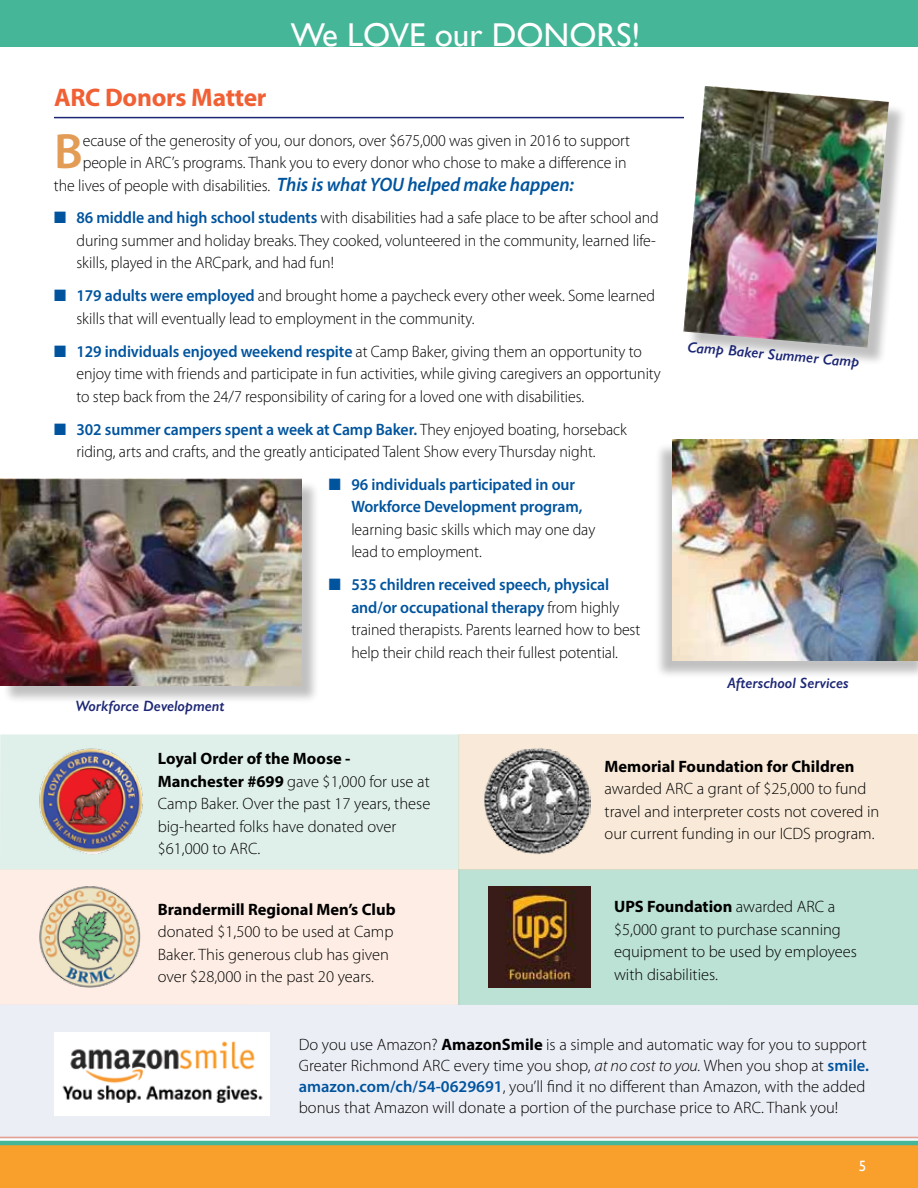
<style>
.page{position:relative;width:918px;height:1188px;background:#fff}
.page>*{position:absolute;margin:0;border:0;box-sizing:border-box;transform-origin:0 0}
.t1{font:600 49.95px "Myriad Pro";color:#e39c56}
.t2{font:33px "Gill Sans";color:#fff}
.t3{font:700 25.5px "Myriad Pro";letter-spacing:-.01em;color:#f16035}
.t4{font:300 16.5px/22.5px "Myriad Pro";letter-spacing:-.005em;color:#000;scale:.96 1}
.t5{font:300 16.5px/22.5px "Myriad Pro";letter-spacing:-.005em;color:#000}
.t6{font:600 16.5px/22.5px "Myriad Pro";letter-spacing:-.005em;color:#00549e;scale:.96 1}
.t7{font:700 16.5px "Myriad Pro";color:#000}
.t8{font:italic 600 15px "Gill Sans";color:#1c2674}
.t9{font:15px "Gill Sans";color:#fff}
.s1{font-weight:600;font-style:italic;font-size:19.5px;color:#00549e}
.s2{color:#00549e}
.s3{font-weight:600;color:#00549e}
.s4{font-weight:700}
.s5{font-style:italic}
</style>
<div class="page">
<div style="left:0;top:1145px;width:918px;height:43px;background:#f99f2c"></div>
<hr style="left:0;top:1141px;width:918px;height:4px;background:#45b697">
<div style="left:0;top:869px;width:459px;height:135px;background:#feede4"></div>
<div style="left:0;top:0;width:918px;height:46px;background:#45b697"></div>
<div style="left:459px;top:869px;width:459px;height:135px;background:#bce1d5"></div>
<div style="left:459px;top:734px;width:459px;height:135px;background:#f9e9d8"></div>
<div style="left:0;top:1004px;width:918px;height:135px;background:#eceef6"></div>
<div style="left:0;top:734px;width:459px;height:135px;background:#dff0ea"></div>
<img style="left:55px;top:1033px;width:214px;height:82px">
<img style="left:489px;top:886px;width:101px;height:102px">
<img style="left:484px;top:748px;width:106px;height:107px">
<img style="left:39px;top:748px;width:104px;height:106px">
<hr style="left:54px;top:117px;width:630px;height:1px;background:#1c2674">
<div style="left:2px;top:481px;width:318px;height:223px;background:#000;opacity:.25"></div>
<img style="left:0;top:478px;width:301px;height:207px">
<div style="left:654px;top:442px;width:264px;height:237px;background:#000;opacity:.25"></div>
<img style="left:673px;top:440px;width:245px;height:220px">
<div style="left:686px;top:88px;width:221px;height:278px;background:#000;opacity:.25"></div>
<img style="left:683px;top:86px;width:206px;height:262px">
<img style="left:39px;top:886px;width:102px;height:102px">
<h3 class="t3" style="left:54px;top:81px;width:214px">ARC Donors Matter</h3>
<h2 class="t2" style="left:291px;top:16px;width:351px">We LOVE our DONORS!</h2>
<h1 class="t1" style="left:54px;top:120px;width:30px">B</h1>
<p class="t4" style="left:83px;top:129px;width:572px">ecause of the generosity of you, our donors, over $675,000 was given in 2016 to support</p>
<p class="t4" style="left:83px;top:151px;width:568px">people in ARC’s programs. Thank you to every donor who chose to make a difference in</p>
<p class="t4" style="left:54px;top:174px;width:543px">the lives of people with disabilities. <span class="s1">This is what YOU helped make happen:</span></p>
<p class="t4" style="left:76px;top:206px;width:608px;text-indent:-22px"><span class="s2">■</span> <span class="s3">86 middle and high school students</span> with disabilities had a safe place to be after school and during summer and holiday breaks. They cooked, volunteered in the community, learned life&shy;skills, played in the ARCpark, and had fun!</p>
<p class="t4" style="left:76px;top:284px;width:604px;text-indent:-22px"><span class="s2">■</span> <span class="s3">179 adults were employed</span> and brought home a paycheck every other week. Some learned skills that will eventually lead to employment in the community.</p>
<p class="t4" style="left:76px;top:340px;width:610px;text-indent:-22px"><span class="s2">■</span> <span class="s3">129 individuals enjoyed weekend respite</span> at Camp Baker, giving them an opportunity to enjoy time with friends and participate in fun activities, while giving caregivers an opportunity to step back from the 24/7 responsibility of caring for a loved one with disabilities.</p>
<p class="t4" style="left:54px;top:418px;width:598px;text-align:center"><span class="s2">■</span> <span class="s3">302 summer campers spent a week at Camp Baker.</span> They enjoyed boating, horseback riding, arts and crafts, and the greatly anticipated Talent Show every Thursday night.</p>
<p class="t8" style="left:75px;top:697px;width:150px">Workforce Development</p>
<p class="t6" style="left:351px;top:473px;width:242px;text-indent:-22px">■ 96 individuals participated in our<br>Workforce Development program,</p>
<p class="t4" style="left:351px;top:518px;width:256px">learning basic skills which may one day lead to employment.</p>
<p class="t4" style="left:351px;top:574px;width:303px;text-indent:-22px"><span class="s2">■</span> <span class="s3">535 children received speech, physical and/or occupational therapy</span> from highly trained therapists. Parents learned how to best help their child reach their fullest potential.</p>
<p class="t8" style="left:688px;top:338px;width:174px;rotate:5deg">Camp Baker Summer Camp</p>
<p class="t8" style="left:727px;top:674px;width:123px">Afterschool Services</p>
<p class="t5" style="left:158px;top:748px;width:274px"><span class="s4">Loyal Order of the Moose -<br>Manchester #699</span> gave $1,000 for use at<br>Camp Baker. Over the past 17 years, these big-hearted folks have donated over $61,000 to ARC.</p>
<p class="t7" style="left:158px;top:899px;width:239px">Brandermill Regional Men’s Club</p>
<p class="t5" style="left:158px;top:921px;width:237px">donated $1,500 to be used at Camp<br>Baker. This generous club has given over $28,000 in the past 20 years.</p>
<p class="t7" style="left:605px;top:755px;width:251px">Memorial Foundation for Children</p>
<p class="t5" style="left:605px;top:777px;width:276px">awarded ARC a grant of $25,000 to fund travel and interpreter costs not covered in our current funding in our ICDS program.</p>
<p class="t5" style="left:614px;top:896px;width:244px"><span class="s4">UPS Foundation</span> awarded ARC a $5,000 grant to purchase scanning equipment to be used by employees with disabilities.</p>
<p class="t5" style="left:299px;top:1034px;width:572px;line-height:21px">Do you use Amazon? <span class="s4">AmazonSmile</span> is a simple and automatic way for you to support Greater Richmond ARC every time you shop, <span class="s5">at no cost to you.</span> When you shop at <span class="s3">smile. amazon.com/ch/54-0629691</span>, you’ll find it no different than Amazon, with the added bonus that Amazon will donate a portion of the purchase price to ARC. Thank you!</p>
<p class="t9" style="left:859px;top:1157px;width:9px">5</p>
</div>
